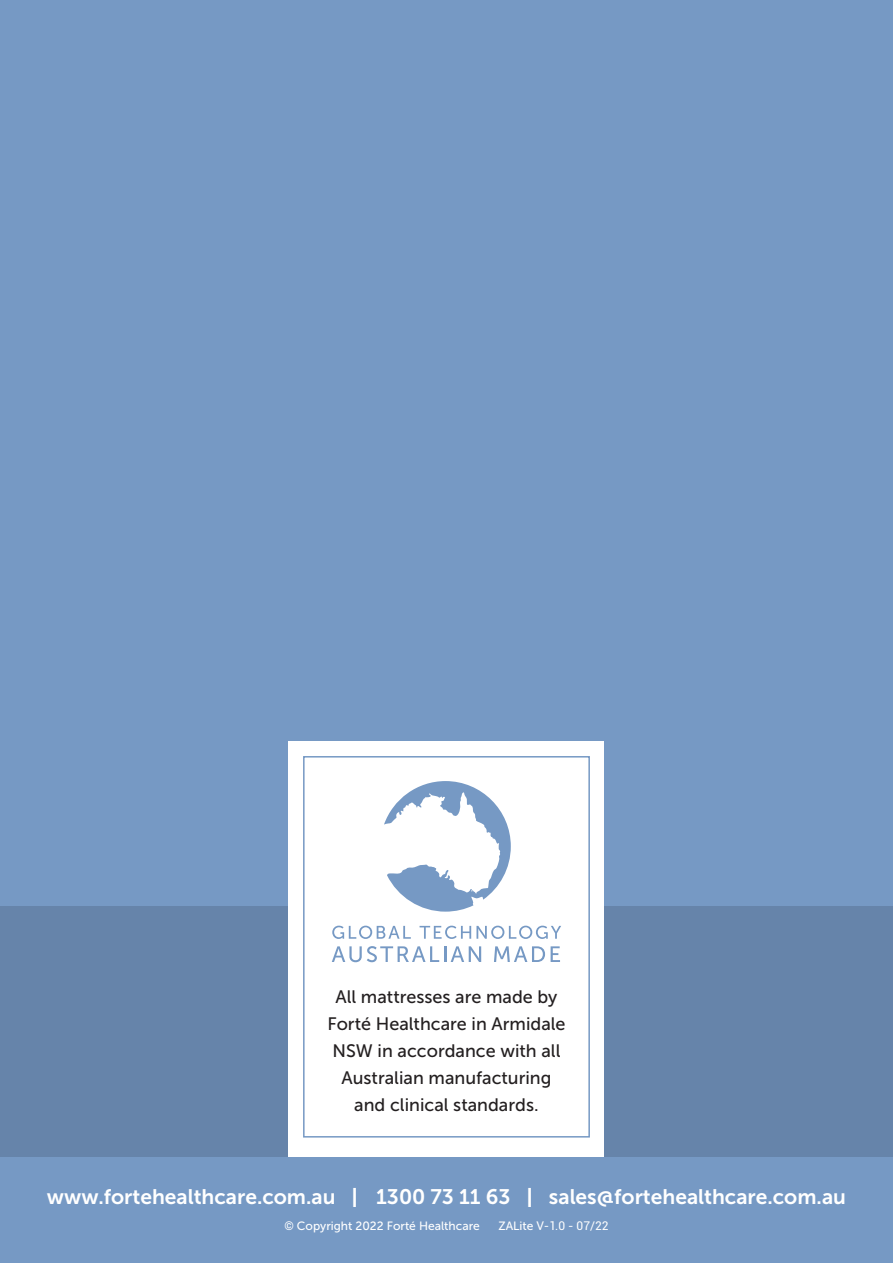
<style>
.page{position:relative;width:893px;height:1263px;background:#7699c4}
.page>*{position:absolute;margin:0;border:0;box-sizing:border-box;transform-origin:0 0}
.t1{font:21px "Museo Sans 700";color:#fff}
.t2{font:18px/27px "Museo Sans 500";color:#231f20;text-align:center}
.t3{font:12px "Museo Sans 500";color:#fff}
.t4{font:12px "Roboto";color:#fff}
.s1{font-family:"Museo Sans 500";font-size:27px}
.s2{font-family:"Roboto"}
.s3{font-family:"Museo Sans 500"}
</style>
<div class="page">
<div style="left:0;top:906px;width:893px;height:251px;background:#627fa4"></div>
<div style="left:289px;top:741px;width:315px;height:416px;background:#fff"></div>
<div style="left:303px;top:756px;width:287px;height:381px;border:2px solid #7699c4"></div>
<svg style="left:332px;top:926px;width:79px;height:13px"></svg>
<svg style="left:420px;top:926px;width:141px;height:13px"></svg>
<svg style="left:332px;top:946px;width:149px;height:16px"></svg>
<svg style="left:494px;top:946px;width:51px;height:16px"></svg>
<svg style="left:551px;top:946px;width:9px;height:16px"></svg>
<svg style="left:384px;top:781px;width:127px;height:131px"></svg>
<p class="t2" style="left:327px;top:983px;width:240px">All mattresses are made by<br>Forté Healthcare in Armidale<br>NSW in accordance with all<br>Australian manufacturing and clinical standards.</p>
<p class="t1" style="left:47px;top:1185px;width:800px">www.fortehealthcare.com.au <span class="s1">I</span> 1300 73 11 63 <span class="s1">I</span> sales@fortehealthcare.com.au</p>
<p class="t3" style="left:284px;top:1219px;width:197px"><span class="s2">©</span> Copyright 2022 Forté Healthcare</p>
<p class="t4" style="left:498px;top:1217px;width:112px"><span class="s3">ZALite</span> V-1.0 - 07/22</p>
</div>
